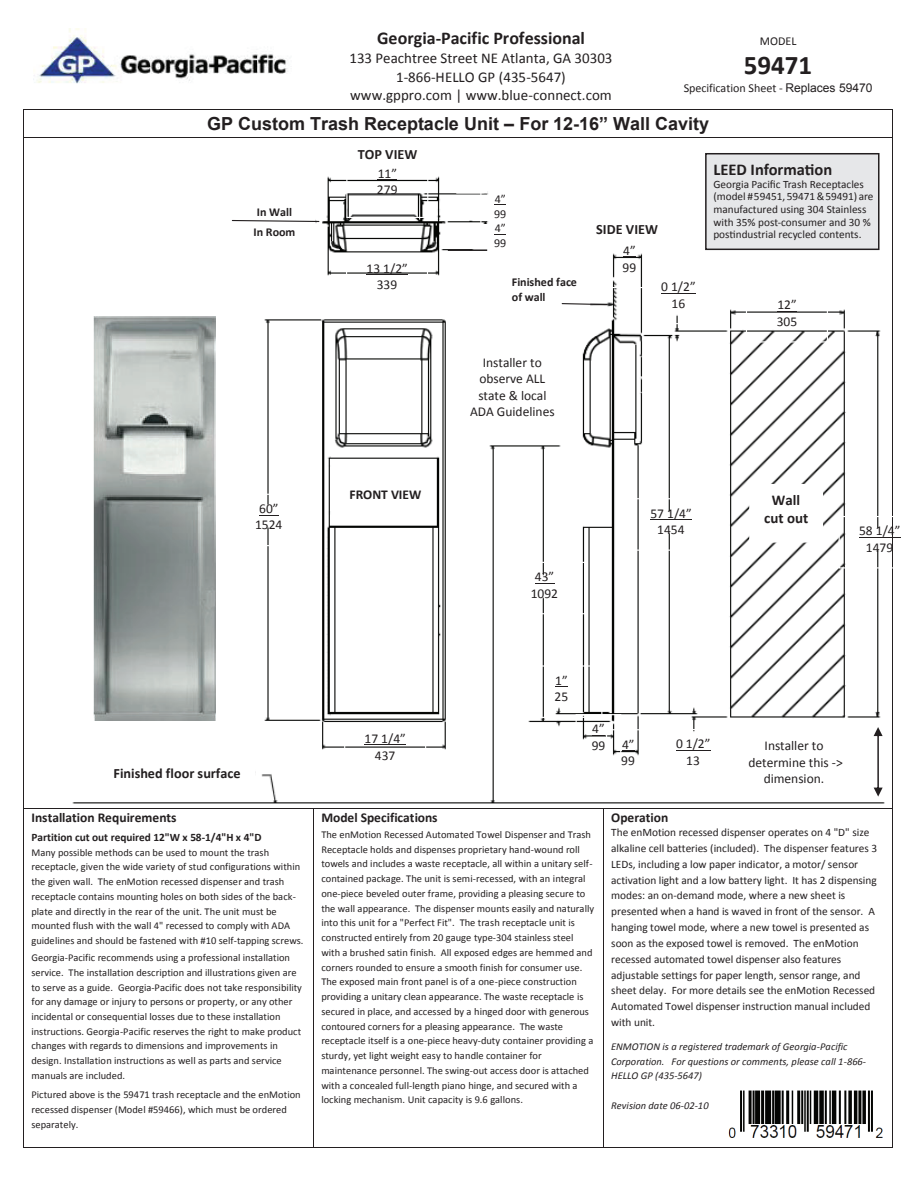
<style>
.page{position:relative;width:918px;height:1188px;background:#fff}
.page>*{position:absolute;margin:0;border:0;box-sizing:border-box;transform-origin:0 0}
.t1{font:700 27px "Calibri";color:#231f20}
.t2{font:700 18px "Arial";color:#231f20}
.t3{font:700 18px "Calibri";color:#231f20}
.t4{font:700 16.5px "Calibri";color:#231f20}
.t5{font:15px/18.3px "Calibri";color:#231f20;text-align:center}
.t6{font:700 15px/18.1px "Calibri";letter-spacing:.005em;color:#231f20;text-align:center}
.t7{font:700 14.25px "Calibri";color:#231f20}
.t8{font:13.5px/16.5px "Calibri";color:#231f20;text-align:center}
.t9{font:700 13.5px "Calibri";color:#231f20}
.t10{font:12px/14.7px "Calibri";letter-spacing:-.005em;color:#231f20;text-align:justify}
.t11{font:700 12px/20.4px "Calibri";color:#231f20}
.t12{font:11.4px/15.8px "Calibri";letter-spacing:-.005em;color:#231f20}
.t13{font:700 11.4px "Calibri";letter-spacing:-.005em;color:#231f20}
.t14{font:11.25px/12.8px "Calibri";color:#231f20}
.t15{font:10.5px/14.7px "Calibri";color:#231f20}
.t16{font:italic 10.5px/14.7px "Calibri";color:#231f20}
.s1{font-family:"Arial"}
.s2{font-style:inherit}
</style>
<div class="page">
<img style="left:34px;top:29px;width:254px;height:55px">
<hr style="left:24px;top:109px;width:869px;height:1px;background:#231f20">
<hr style="left:24px;top:137px;width:869px;height:1px;background:#231f20">
<svg style="left:23px;top:109px;width:1px;height:34px"></svg>
<img style="left:72px;top:176px;width:813px;height:628px">
<hr style="left:23px;top:143px;width:1px;height:666px;background:#231f20">
<hr style="left:893px;top:143px;width:1px;height:666px;background:#231f20">
<hr style="left:24px;top:809px;width:289px;height:1px;background:#231f20">
<hr style="left:314px;top:809px;width:289px;height:1px;background:#231f20">
<hr style="left:603px;top:809px;width:290px;height:1px;background:#231f20">
<hr style="left:23px;top:809px;width:1px;height:339px;background:#231f20">
<hr style="left:24px;top:1148px;width:289px;height:1px;background:#231f20">
<hr style="left:313px;top:809px;width:1px;height:339px;background:#231f20">
<hr style="left:314px;top:1148px;width:289px;height:1px;background:#231f20">
<hr style="left:603px;top:809px;width:1px;height:339px;background:#231f20">
<hr style="left:603px;top:1148px;width:290px;height:1px;background:#231f20">
<hr style="left:893px;top:809px;width:1px;height:339px;background:#231f20">
<div style="left:346px;top:149px;width:82px;height:69px;border:1px solid #fff"></div>
<svg style="left:378px;top:179px;width:19px;height:1px"></svg>
<hr style="left:367px;top:274px;width:41px;height:1px;background:#231f20">
<svg style="left:259px;top:515px;width:19px;height:1px"></svg>
<hr style="left:365px;top:744px;width:41px;height:1px;background:#231f20">
<div style="left:503px;top:562px;width:82px;height:52px;border:1px solid #fff"></div>
<svg style="left:535px;top:583px;width:19px;height:1px"></svg>
<svg style="left:555px;top:686px;width:13px;height:1px"></svg>
<svg style="left:592px;top:735px;width:13px;height:1px"></svg>
<svg style="left:622px;top:750px;width:12px;height:1px"></svg>
<hr style="left:650px;top:519px;width:42px;height:1px;background:#231f20">
<hr style="left:676px;top:750px;width:34px;height:1px;background:#231f20">
<svg style="left:839px;top:516px;width:62px;height:52px"></svg>
<hr style="left:859px;top:537px;width:41px;height:1px;background:#231f20">
<svg style="left:623px;top:256px;width:13px;height:1px"></svg>
<hr style="left:661px;top:293px;width:35px;height:1px;background:#231f20">
<svg style="left:777px;top:311px;width:20px;height:1px"></svg>
<hr style="left:448px;top:249px;width:39px;height:2px;background:#231f20">
<div style="left:457px;top:173px;width:30px;height:20px;background:#fff"></div>
<div style="left:456px;top:173px;width:31px;height:21px;border:1px solid #fff"></div>
<div style="left:459px;top:201px;width:30px;height:19px;background:#fff"></div>
<div style="left:461px;top:225px;width:30px;height:19px;background:#fff"></div>
<div style="left:457px;top:252px;width:30px;height:19px;background:#fff"></div>
<div style="left:315px;top:139px;width:146px;height:27px;background:#fff"></div>
<div style="left:234px;top:198px;width:81px;height:56px;background:#fff"></div>
<svg style="left:231px;top:219px;width:89px;height:4px"></svg>
<div style="left:500px;top:269px;width:90px;height:56px;background:#fff"></div>
<svg style="left:561px;top:302px;width:47px;height:4px"></svg>
<div style="left:336px;top:480px;width:99px;height:26px;background:#fff"></div>
<div style="left:554px;top:215px;width:146px;height:26px;background:#fff"></div>
<div style="left:99px;top:758px;width:156px;height:26px;background:#fff"></div>
<div style="left:750px;top:485px;width:72px;height:57px;background:#fff"></div>
<img style="left:728px;top:1090px;width:155px;height:48px">
<img style="left:94px;top:316px;width:122px;height:405px">
<svg style="left:874px;top:727px;width:9px;height:70px"></svg>
<div style="left:706px;top:154px;width:173px;height:95px;background:#e6e7e9"></div>
<div style="left:705px;top:153px;width:175px;height:97px;border:2px solid #231f20"></div>
<h2 class="t3" style="left:377px;top:27px;width:209px">Georgia-Pacific Professional</h2>
<h3 class="t5" style="left:349px;top:49px;width:265px">133 Peachtree Street NE Atlanta, GA 30303<br>1-866-HELLO GP (435-5647) www.gppro.com | www.blue-connect.com</h3>
<p class="t10" style="left:760px;top:33px;width:38px">MODEL</p>
<h1 class="t1" style="left:744px;top:47px;width:70px">59471</h1>
<p class="t10" style="left:684px;top:81px;width:190px">Specification Sheet - <span class="s1">Replaces 59470</span></p>
<h2 class="t2" style="left:207px;top:111px;width:504px">GP Custom Trash Receptacle Unit <span class="s2">–</span> For 12-16<span class="s2">”</span> Wall Cavity</h2>
<p class="t11" style="left:253px;top:202px;width:43px">In Wall<br>In Room</p>
<p class="t8" style="left:255px;top:501px;width:29px">60”<br>1524</p>
<h3 class="t7" style="left:358px;top:145px;width:61px">TOP VIEW</h3>
<p class="t8" style="left:377px;top:165px;width:22px;text-align:left">11”<br>279</p>
<p class="t8" style="left:367px;top:260px;width:43px">13 1/2”<br>339</p>
<p class="t9" style="left:350px;top:486px;width:73px">FRONT VIEW</p>
<p class="t10" style="left:494px;top:192px;width:14px">4” 99<br>4” 99</p>
<p class="t11" style="left:512px;top:275px;width:67px;line-height:14.7px">Finished face of wall</p>
<p class="t8" style="left:470px;top:354px;width:86px">Installer to observe ALL state &amp; local<br>ADA Guidelines</p>
<h3 class="t7" style="left:596px;top:220px;width:63px">SIDE VIEW</h3>
<p class="t8" style="left:623px;top:242px;width:15px;text-align:left">4”<br>99</p>
<p class="t8" style="left:661px;top:279px;width:36px">0 1/2”<br>16</p>
<h3 class="t4" style="left:713px;top:159px;width:120px">LEED Information</h3>
<p class="t14" style="left:713px;top:177px;width:162px">Georgia Pacific Trash Receptacles (model # 59451, 59471 &amp; 59491) are manufactured using 304 Stainless with 35% post-consumer and 30 % postindustrial recycled contents.</p>
<p class="t8" style="left:777px;top:297px;width:22px;text-align:left">12”<br>305</p>
<p class="t8" style="left:531px;top:568px;width:29px">43”<br>1092</p>
<p class="t8" style="left:650px;top:505px;width:43px">57 1/4”<br>1454</p>
<h3 class="t6" style="left:764px;top:491px;width:46px">Wall cut out</h3>
<p class="t8" style="left:859px;top:523px;width:43px">58 1/4”<br>1479</p>
<h3 class="t7" style="left:114px;top:764px;width:128px">Finished floor surface</h3>
<p class="t9" style="left:32px;top:809px;width:147px">Installation Requirements</p>
<p class="t13" style="left:32px;top:830px;width:231px">Partition cut out required 12"W x 58-1/4"H x 4"D</p>
<p class="t15" style="left:31px;top:845px;width:274px">Many possible methods can be used to mount the trash receptacle, given the wide variety of stud configurations within the given wall. The enMotion recessed dispenser and trash receptacle contains mounting holes on both sides of the back&shy;plate and directly in the rear of the unit. The unit must be mounted flush with the wall 4" recessed to comply with ADA guidelines and should be fastened with #10 self-tapping screws.</p>
<p class="t15" style="left:31px;top:950px;width:272px">Georgia-Pacific recommends using a professional installation service. The installation description and illustrations given are to serve as a guide. Georgia-Pacific does not take responsibility for any damage or injury to persons or property, or any other incidental or consequential losses due to these installation instructions. Georgia-Pacific reserves the right to make product changes with regards to dimensions and improvements in design. Installation instructions as well as parts and service manuals are included.</p>
<p class="t15" style="left:32px;top:1087px;width:271px">Pictured above is the 59471 trash receptacle and the enMotion recessed dispenser (Model #59466), which must be ordered separately.</p>
<p class="t8" style="left:365px;top:730px;width:43px">17 1/4”<br>437</p>
<p class="t8" style="left:555px;top:672px;width:15px;text-align:left">1”<br>25</p>
<p class="t8" style="left:592px;top:721px;width:14px">4”</p>
<p class="t8" style="left:592px;top:737px;width:44px">99 4”</p>
<p class="t8" style="left:621px;top:752px;width:15px">99</p>
<p class="t8" style="left:676px;top:736px;width:36px">0 1/2”<br>13</p>
<p class="t8" style="left:749px;top:738px;width:96px">Installer to determine this -&gt; dimension.</p>
<p class="t9" style="left:321px;top:809px;width:118px">Model Specifications</p>
<p class="t15" style="left:321px;top:827px;width:274px">The enMotion Recessed Automated Towel Dispenser and Trash Receptacle holds and dispenses proprietary hand-wound roll towels and includes a waste receptacle, all within a unitary self&shy;contained package. The unit is semi-recessed, with an integral one-piece beveled outer frame, providing a pleasing secure to the wall appearance. The dispenser mounts easily and naturally into this unit for a "Perfect Fit". The trash receptacle unit is constructed entirely from 20 gauge type-304 stainless steel with a brushed satin finish. All exposed edges are hemmed and corners rounded to ensure a smooth finish for consumer use.<br>The exposed main front panel is of a one-piece construction providing a unitary clean appearance. The waste receptacle is secured in place, and accessed by a hinged door with generous contoured corners for a pleasing appearance. The waste receptacle itself is a one-piece heavy-duty container providing a sturdy, yet light weight easy to handle container for maintenance personnel. The swing-out access door is attached with a concealed full-length piano hinge, and secured with a locking mechanism. Unit capacity is 9.6 gallons.</p>
<p class="t9" style="left:611px;top:809px;width:59px">Operation</p>
<p class="t12" style="left:611px;top:825px;width:267px">The enMotion recessed dispenser operates on 4 "D" size alkaline cell batteries (included). The dispenser features 3<br>LEDs, including a low paper indicator, a motor/ sensor activation light and a low battery light. It has 2 dispensing modes: an on-demand mode, where a new sheet is presented when a hand is waved in front of the sensor. A hanging towel mode, where a new towel is presented as soon as the exposed towel is removed. The enMotion recessed automated towel dispenser also features adjustable settings for paper length, sensor range, and sheet delay. For more details see the enMotion Recessed Automated Towel dispenser instruction manual included with unit.</p>
<p class="t16" style="left:611px;top:1039px;width:256px">ENMOTION is a registered trademark of Georgia-Pacific<br>Corporation. For questions or comments, please call 1-866-<br>HELLO GP (435-5647)</p>
<p class="t16" style="left:611px;top:1097px;width:99px">Revision date 06-02-10</p>
</div>
